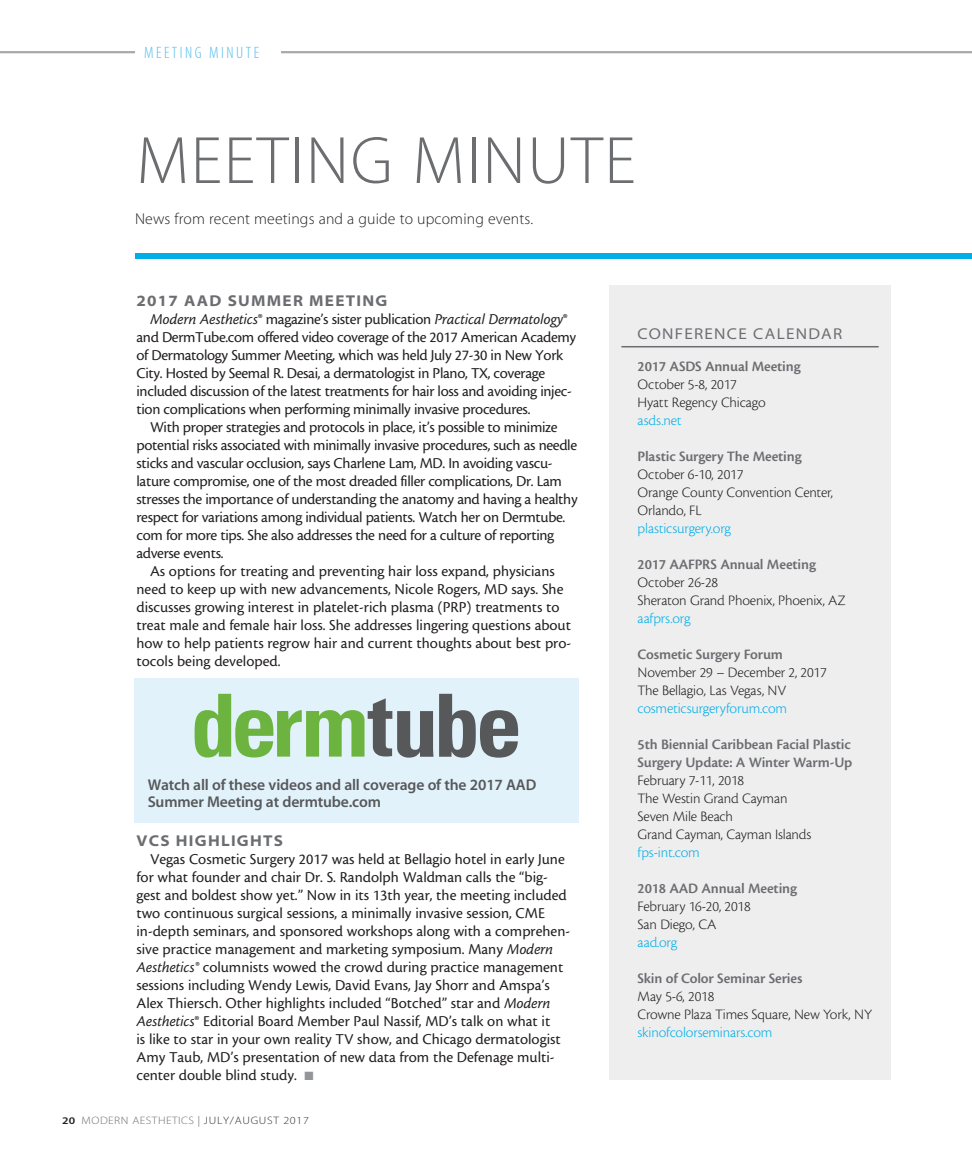
<style>
.page{position:relative;width:972px;height:1161px;background:#fff}
.page>*{position:absolute;margin:0;border:0;box-sizing:border-box;transform-origin:0 0}
.headline{font:67.5px "Myriad MM 215 600";letter-spacing:.025em;color:#6c6d70}
.t1{font:16.5px "Myriad MM 215 300";letter-spacing:.15em;color:#54bfec}
.body{font:15.75px/18px "Cronos MM 408 10";color:#231f20}
.body-2{font:15.75px/18px "Cronos MM 408 10";letter-spacing:-.02em;color:#231f20}
.deck{font:15.75px "Myriad MM 215 600";letter-spacing:.01em;color:#231f20}
.subhead{font:15.75px "Myriad MM 700 700";letter-spacing:.08em;color:#6c6d70}
.crst_sidebar_body{font:15.75px "Myriad MM 400 700";letter-spacing:.08em;color:#6c6d70}
.body-3{font:15.6px/17.9px "Myriad MM 565 600";letter-spacing:-.01em;color:#57585a}
.crst_sidebar_body-2{font:15px/18px "Cronos MM 250 10";letter-spacing:-.01em;color:#231f20}
.crst_sidebar_body-3{font:15px/18px "Cronos MM 574 10";letter-spacing:-.01em;color:#6c6d70}
.crst_sidebar_body-4{font:15px "Cronos MM 250 10";letter-spacing:-.01em;color:#00aee7}
.t2{font:10.8px "Myriad MM 215 600";letter-spacing:.04em;color:#6c6d70;scale:1.11 1}
.s1{font-family:"Cronos MM It 408 10"}
.s2{color:#939598}
.s3{font-family:"Myriad MM 565 600";font-size:10.2px;color:#231f20}
.s4{font-family:"Myriad MM 400 600";color:#939598}
.s5{color:#312f30}
</style>
<div class="page">
<hr style="left:0;top:51px;width:972px;height:2px;background:#a8a9ad">
<div style="left:135px;top:38px;width:145px;height:19px;background:#fff"></div>
<div style="left:135px;top:253px;width:837px;height:6px;background:#00aee7"></div>
<div style="left:609px;top:286px;width:282px;height:794px;background:#eeeeef"></div>
<hr style="left:621px;top:346px;width:258px;height:1px;background:#6c6d70">
<div style="left:134px;top:678px;width:444px;height:145px;background:#e2f2fb"></div>
<svg style="left:194px;top:694px;width:324px;height:64px"></svg>
<p class="t1" style="left:144px;top:44px;width:116px">MEETING MINUTE</p>
<p class="headline" style="left:136px;top:128px;width:501px">MEETING MINUTE</p>
<p class="deck" style="left:135px;top:211px;width:400px">News from recent meetings and a guide to upcoming events.</p>
<p class="subhead" style="left:136px;top:293px;width:252px">2017 AAD SUMMER MEETING</p>
<p class="body-2" style="left:136px;top:310px;width:441px;text-indent:14px"><span class="s1">Modern Aesthetics</span>® magazine’s sister publication <span class="s1">Practical Dermatology</span>® and DermTube.com offered video coverage of the 2017 American Academy of Dermatology Summer Meeting, which was held July 27-30 in New York City. Hosted by Seemal R. Desai, a dermatologist in Plano, TX, coverage included discussion of the latest treatments for hair loss and avoiding injec&shy;tion complications when performing minimally invasive procedures.</p>
<p class="body-2" style="left:136px;top:418px;width:443px;text-indent:14px">With proper strategies and protocols in place, it’s possible to minimize potential risks associated with minimally invasive procedures, such as needle sticks and vascular occlusion, says Charlene Lam, MD. In avoiding vascu&shy;lature compromise, one of the most dreaded filler complications, Dr. Lam stresses the importance of understanding the anatomy and having a healthy respect for variations among individual patients. Watch her on Dermtube. com for more tips. She also addresses the need for a culture of reporting adverse events.</p>
<p class="body" style="left:136px;top:562px;width:436px;text-indent:14px">As options for treating and preventing hair loss expand, physicians need to keep up with new advancements, Nicole Rogers, MD says. She discusses growing interest in platelet-rich plasma (PRP) treatments to treat male and female hair loss. She addresses lingering questions about how to help patients regrow hair and current thoughts about best pro&shy;tocols being developed.</p>
<p class="body-3" style="left:148px;top:776px;width:390px">Watch all of these videos and all coverage of the 2017 AAD<br>Summer Meeting at dermtube.com</p>
<p class="subhead" style="left:136px;top:833px;width:148px">VCS HIGHLIGHTS</p>
<p class="body" style="left:136px;top:850px;width:435px;text-indent:14px">Vegas Cosmetic Surgery 2017 was held at Bellagio hotel in early June for what founder and chair Dr. S. Randolph Waldman calls the “big&shy;gest and boldest show yet.” Now in its 13th year, the meeting included two continuous surgical sessions, a minimally invasive session, CME in-depth seminars, and sponsored workshops along with a comprehen&shy;sive practice management and marketing symposium. Many <span class="s1">Modern Aesthetics®</span> columnists wowed the crowd during practice management sessions including Wendy Lewis, David Evans, Jay Shorr and Amspa’s Alex Thiersch. Other highlights included “Botched” star and <span class="s1">Modern Aesthetics</span>® Editorial Board Member Paul Nassif, MD’s talk on what it<br>is like to star in your own reality TV show, and Chicago dermatologist Amy Taub, MD’s presentation of new data from the Defenage multi&shy;center double blind study. <span class="s2">■</span></p>
<p class="t2" style="left:62px;top:1115px;width:224px"><span class="s3">20</span> MODERN AESTHETICS <span class="s4">|</span> <span class="s5">JULY/AUGUST 2017</span></p>
<p class="crst_sidebar_body" style="left:638px;top:326px;width:206px">CONFERENCE CALENDAR</p>
<p class="crst_sidebar_body-3" style="left:638px;top:357px;width:164px">2017 ASDS Annual Meeting</p>
<p class="crst_sidebar_body-2" style="left:638px;top:375px;width:101px">October 5-8, 2017</p>
<p class="crst_sidebar_body-2" style="left:638px;top:393px;width:130px">Hyatt Regency Chicago</p>
<p class="crst_sidebar_body-4" style="left:638px;top:412px;width:46px">asds.net</p>
<p class="crst_sidebar_body-3" style="left:638px;top:447px;width:165px">Plastic Surgery The Meeting</p>
<p class="crst_sidebar_body-2" style="left:638px;top:465px;width:107px">October 6-10, 2017</p>
<p class="crst_sidebar_body-2" style="left:638px;top:483px;width:197px">Orange County Convention Center,<br>Orlando, FL</p>
<p class="crst_sidebar_body-4" style="left:638px;top:520px;width:95px">plasticsurgery.org</p>
<p class="crst_sidebar_body-3" style="left:638px;top:555px;width:180px">2017 AAFPRS Annual Meeting</p>
<p class="crst_sidebar_body-2" style="left:638px;top:573px;width:82px">October 26-28</p>
<p class="crst_sidebar_body-2" style="left:638px;top:591px;width:210px">Sheraton Grand Phoenix, Phoenix, AZ</p>
<p class="crst_sidebar_body-4" style="left:638px;top:610px;width:55px">aafprs.org</p>
<p class="crst_sidebar_body-3" style="left:638px;top:645px;width:147px">Cosmetic Surgery Forum</p>
<p class="crst_sidebar_body-2" style="left:638px;top:663px;width:191px">November 29 – December 2, 2017</p>
<p class="crst_sidebar_body-2" style="left:638px;top:681px;width:150px">The Bellagio, Las Vegas, NV</p>
<p class="crst_sidebar_body-4" style="left:638px;top:700px;width:151px">cosmeticsurgeryforum.com</p>
<p class="crst_sidebar_body-3" style="left:638px;top:735px;width:216px">5th Biennial Caribbean Facial Plastic<br>Surgery Update: A Winter Warm-Up</p>
<p class="crst_sidebar_body-2" style="left:638px;top:771px;width:108px">February 7-11, 2018</p>
<p class="crst_sidebar_body-2" style="left:638px;top:789px;width:151px">The Westin Grand Cayman<br>Seven Mile Beach</p>
<p class="crst_sidebar_body-2" style="left:638px;top:825px;width:175px">Grand Cayman, Cayman Islands</p>
<p class="crst_sidebar_body-4" style="left:638px;top:844px;width:64px">fps-int.com</p>
<p class="crst_sidebar_body-3" style="left:638px;top:879px;width:161px">2018 AAD Annual Meeting</p>
<p class="crst_sidebar_body-2" style="left:638px;top:897px;width:115px">February 16-20, 2018</p>
<p class="crst_sidebar_body-2" style="left:638px;top:915px;width:80px">San Diego, CA</p>
<p class="crst_sidebar_body-4" style="left:638px;top:934px;width:41px">aad.org</p>
<p class="crst_sidebar_body-3" style="left:638px;top:969px;width:166px">Skin of Color Seminar Series</p>
<p class="crst_sidebar_body-2" style="left:638px;top:987px;width:78px">May 5-6, 2018</p>
<p class="crst_sidebar_body-2" style="left:638px;top:1005px;width:236px">Crowne Plaza Times Square, New York, NY</p>
<p class="crst_sidebar_body-4" style="left:638px;top:1024px;width:136px">skinofcolorseminars.com</p>
</div>
